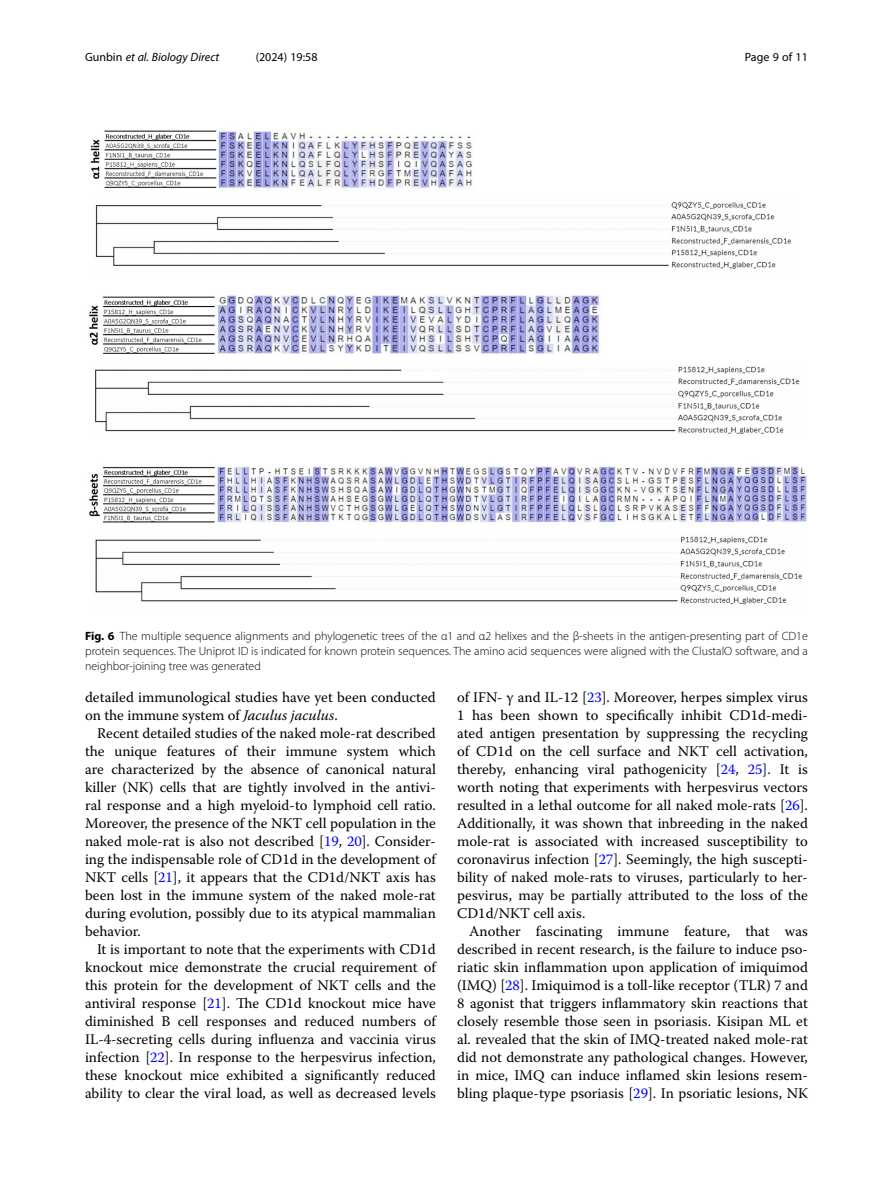
<style>
.page{position:relative;width:893px;height:1191px;background:#fff}
.page>*{position:absolute;margin:0;border:0;box-sizing:border-box;transform-origin:0 0}
.Body_Text_Indent{font:14.7px/18px "Warnock Pro";color:#000;text-align:justify}
.Figure_Caption{font:300 12px/15px "Myriad Pro";color:#000;text-align:justify}
.t1{font:italic 12px "Myriad Pro";color:#000}
.t2{font:12px "Myriad Pro";color:#000}
.s1{font-style:normal}
.s2{font-weight:700}
.s3{font-style:italic}
.s4{color:#00f}
</style>
<div class="page">
<img style="left:89px;top:130px;width:719px;height:475px">
<p class="t1" style="left:85px;top:50px;width:136px"><span class="s1">Gunbin</span> et al. Biology Direct</p>
<p class="t2" style="left:256px;top:50px;width:63px">(2024) 19:58</p>
<p class="t2" style="left:745px;top:50px;width:65px">Page 9 of 11</p>
<p class="Figure_Caption" style="left:85px;top:628px;width:724px"><span class="s2">Fig. 6</span> The multiple sequence alignments and phylogenetic trees of the α1 and α2 helixes and the β-sheets in the antigen-presenting part of CD1e protein sequences. The Uniprot ID is indicated for known protein sequences. The amino acid sequences were aligned with the ClustalO software, and a neighbor-joining tree was generated</p>
<p class="Body_Text_Indent" style="left:85px;top:688px;width:352px">detailed immunological studies have yet been conducted on the immune system of <span class="s3">Jaculus jaculus</span>.</p>
<p class="Body_Text_Indent" style="left:85px;top:724px;width:352px;text-indent:12px">Recent detailed studies of the naked mole-rat described the unique features of their immune system which are characterized by the absence of canonical natural killer (NK) cells that are tightly involved in the antivi&shy;ral response and a high myeloid-to lymphoid cell ratio.<br>Moreover, the presence of the NKT cell population in the naked mole-rat is also not described [<span class="s4">19</span>, <span class="s4">20</span>]. Consider&shy;ing the indispensable role of CD1d in the development of NKT cells [<span class="s4">21</span>], it appears that the CD1d/NKT axis has been lost in the immune system of the naked mole-rat during evolution, possibly due to its atypical mammalian behavior.</p>
<p class="Body_Text_Indent" style="left:85px;top:940px;width:352px;text-indent:12px">It is important to note that the experiments with CD1d knockout mice demonstrate the crucial requirement of this protein for the development of NKT cells and the antiviral response [<span class="s4">21</span>]. The CD1d knockout mice have diminished B cell responses and reduced numbers of IL-4-secreting cells during influenza and vaccinia virus infection [<span class="s4">22</span>]. In response to the herpesvirus infection, these knockout mice exhibited a significantly reduced ability to clear the viral load, as well as decreased levels</p>
<p class="Body_Text_Indent" style="left:457px;top:688px;width:352px">of IFN- γ and IL-12 [<span class="s4">23</span>]. Moreover, herpes simplex virus 1 has been shown to specifically inhibit CD1d-medi&shy;ated antigen presentation by suppressing the recycling of CD1d on the cell surface and NKT cell activation, thereby, enhancing viral pathogenicity [<span class="s4">24</span>, <span class="s4">25</span>]. It is worth noting that experiments with herpesvirus vectors resulted in a lethal outcome for all naked mole-rats [<span class="s4">26</span>].<br>Additionally, it was shown that inbreeding in the naked mole-rat is associated with increased susceptibility to coronavirus infection [<span class="s4">27</span>]. Seemingly, the high suscepti&shy;bility of naked mole-rats to viruses, particularly to her&shy;pesvirus, may be partially attributed to the loss of the CD1d/NKT cell axis.</p>
<p class="Body_Text_Indent" style="left:457px;top:922px;width:352px;text-indent:12px">Another fascinating immune feature, that was described in recent research, is the failure to induce pso&shy;riatic skin inflammation upon application of imiquimod (IMQ) [<span class="s4">28</span>]. Imiquimod is a toll-like receptor (TLR) 7 and 8 agonist that triggers inflammatory skin reactions that closely resemble those seen in psoriasis. Kisipan ML et al. revealed that the skin of IMQ-treated naked mole-rat did not demonstrate any pathological changes. However, in mice, IMQ can induce inflamed skin lesions resem&shy;bling plaque-type psoriasis [<span class="s4">29</span>]. In psoriatic lesions, NK</p>
</div>
